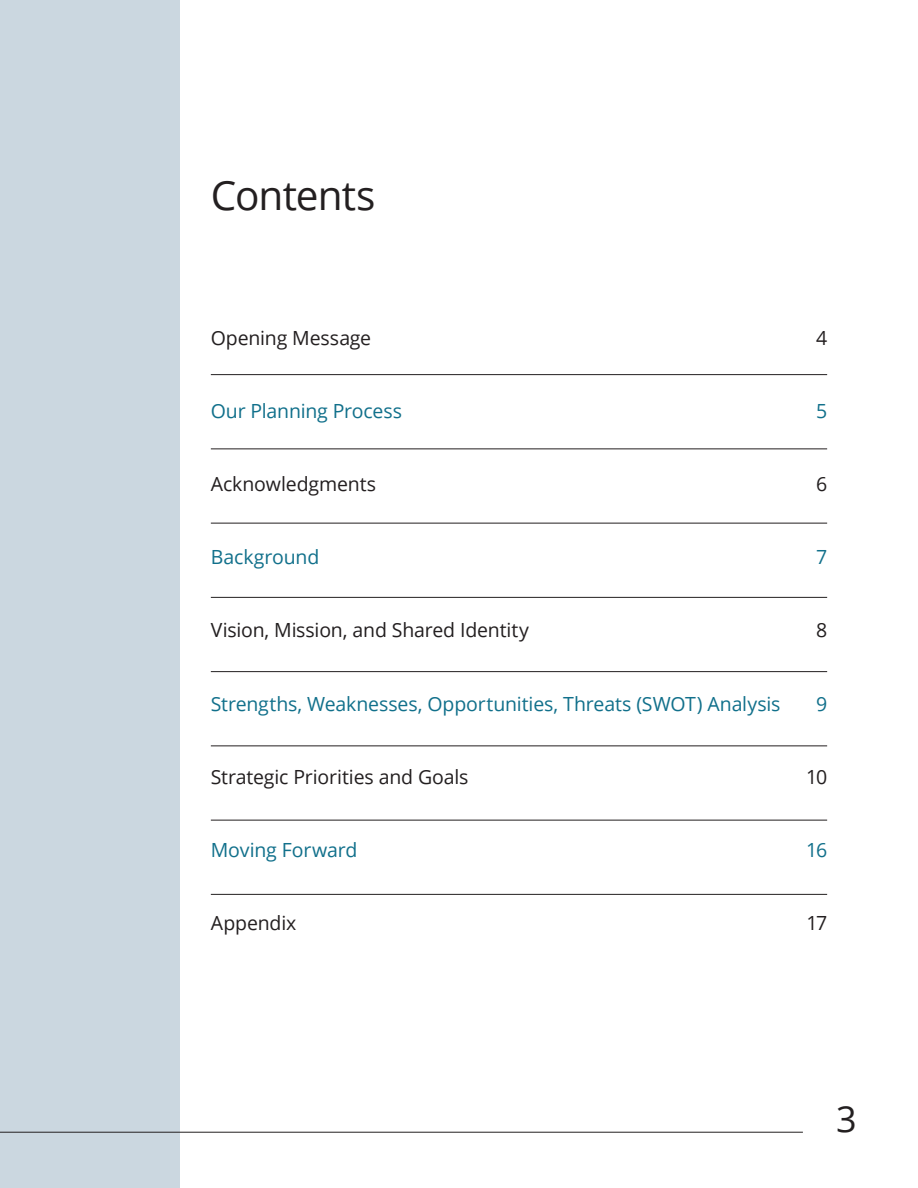
<style>
.page{position:relative;width:918px;height:1188px;background:#fff}
.page>*{position:absolute;margin:0;border:0;box-sizing:border-box;transform-origin:0 0}
.Headline_27_25_Left{font:40.5px "Open Sans";letter-spacing:-.02em;color:#231f20}
.Headline_61_65_Left{font:36px "Open Sans";color:#231f20}
.Headline_13_15_Left{font:19.5px "Open Sans";letter-spacing:-.01em;color:#231f20}
.Headline_13_15_Left-2{font:19.5px "Open Sans";letter-spacing:-.01em;color:#11708b}
</style>
<div class="page">
<div style="left:0;top:0;width:179px;height:1188px;background:#cbd7e0"></div>
<hr style="left:211px;top:374px;width:616px;height:1px;background:#231f20">
<hr style="left:211px;top:448px;width:616px;height:1px;background:#231f20">
<hr style="left:211px;top:523px;width:616px;height:1px;background:#231f20">
<hr style="left:211px;top:597px;width:616px;height:1px;background:#231f20">
<hr style="left:211px;top:671px;width:616px;height:1px;background:#231f20">
<hr style="left:211px;top:745px;width:616px;height:1px;background:#231f20">
<hr style="left:211px;top:820px;width:616px;height:1px;background:#231f20">
<hr style="left:211px;top:894px;width:616px;height:1px;background:#231f20">
<hr style="left:0;top:1132px;width:803px;height:1px;background:#231f20">
<p class="Headline_27_25_Left" style="left:211px;top:168px;width:166px">Contents</p>
<p class="Headline_13_15_Left" style="left:211px;top:325px;width:162px">Opening Message</p>
<p class="Headline_13_15_Left" style="left:816px;top:325px;width:13px">4</p>
<p class="Headline_13_15_Left-2" style="left:211px;top:398px;width:193px">Our Planning Process</p>
<p class="Headline_13_15_Left-2" style="left:816px;top:398px;width:13px">5</p>
<p class="Headline_13_15_Left" style="left:211px;top:471px;width:167px">Acknowledgments</p>
<p class="Headline_13_15_Left" style="left:816px;top:471px;width:13px">6</p>
<p class="Headline_13_15_Left-2" style="left:211px;top:544px;width:110px">Background</p>
<p class="Headline_13_15_Left-2" style="left:816px;top:544px;width:13px">7</p>
<p class="Headline_13_15_Left" style="left:211px;top:617px;width:320px">Vision, Mission, and Shared Identity</p>
<p class="Headline_13_15_Left" style="left:816px;top:617px;width:13px">8</p>
<p class="Headline_13_15_Left-2" style="left:211px;top:690px;width:571px">Strengths, Weaknesses, Opportunities, Threats (SWOT) Analysis</p>
<p class="Headline_13_15_Left-2" style="left:816px;top:690px;width:13px">9</p>
<p class="Headline_13_15_Left" style="left:211px;top:763px;width:259px">Strategic Priorities and Goals</p>
<p class="Headline_13_15_Left" style="left:806px;top:763px;width:23px">10</p>
<p class="Headline_13_15_Left-2" style="left:211px;top:836px;width:148px">Moving Forward</p>
<p class="Headline_13_15_Left-2" style="left:806px;top:836px;width:23px">16</p>
<p class="Headline_13_15_Left" style="left:211px;top:910px;width:87px">Appendix</p>
<p class="Headline_13_15_Left" style="left:806px;top:910px;width:22px">17</p>
<p class="Headline_61_65_Left" style="left:836px;top:1095px;width:22px">3</p>
</div>
